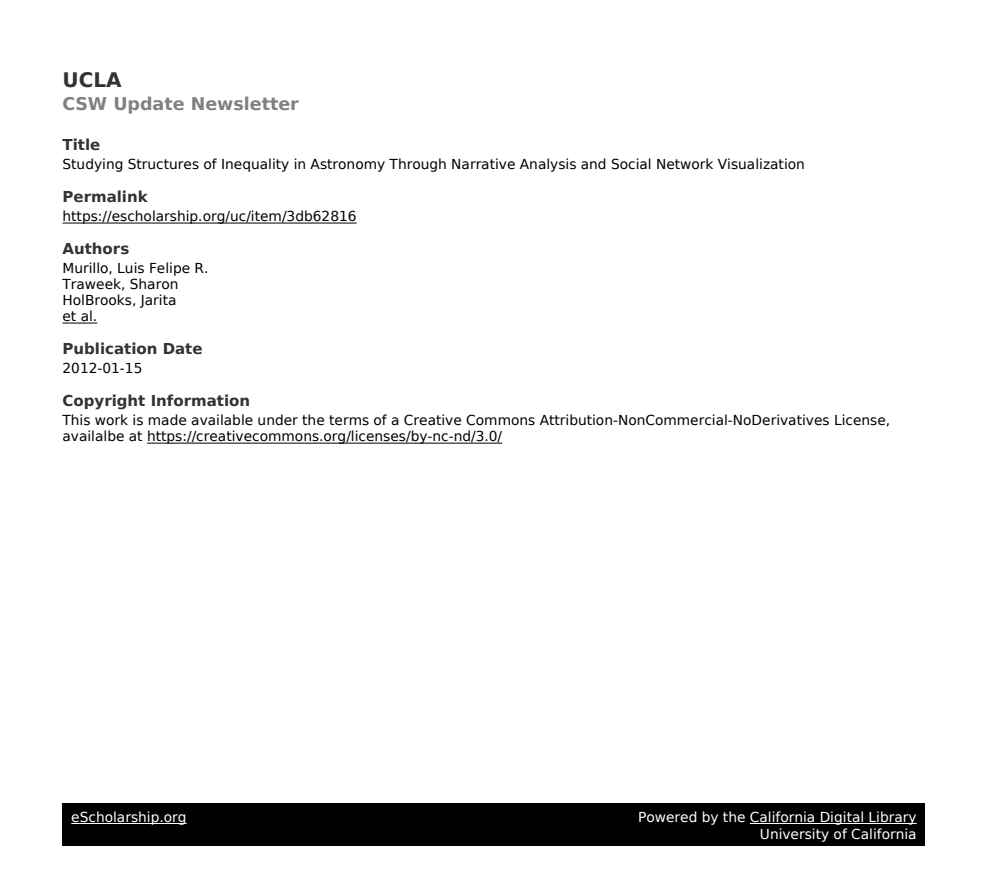
<style>
.page{position:relative;width:988px;height:875px;background:#fff}
.page>*{position:absolute;margin:0;border:0;box-sizing:border-box;transform-origin:0 0}
.t1{font:700 20px "DejaVu Sans";color:#323232}
.t2{font:700 17.5px "DejaVu Sans";color:#808080}
.t3{font:700 15px "DejaVu Sans";color:#323232}
.t4{font:13.75px/16px "DejaVu Sans";color:#000}
.t5{font:13.75px/17.5px "DejaVu Sans";color:#fff;text-align:right}
</style>
<div class="page">
<hr style="left:62px;top:223px;width:294px;height:1px;background:#000">
<hr style="left:62px;top:323px;width:35px;height:1px;background:#000">
<hr style="left:147px;top:443px;width:355px;height:1px;background:#000">
<div style="left:62px;top:804px;width:863px;height:42px;background:#000"></div>
<hr style="left:71px;top:823px;width:115px;height:1px;background:#fff">
<hr style="left:750px;top:823px;width:166px;height:1px;background:#fff">
<h1 class="t1" style="left:62px;top:72px;width:61px">UCLA</h1>
<p class="t2" style="left:62px;top:97px;width:238px">CSW Update Newsletter</p>
<p class="t3" style="left:62px;top:139px;width:39px">Title</p>
<p class="t4" style="left:62px;top:158px;width:744px">Studying Structures of Inequality in Astronomy Through Narrative Analysis and Social Network Visualization</p>
<p class="t3" style="left:62px;top:191px;width:87px">Permalink</p>
<p class="t4" style="left:62px;top:210px;width:295px">https://escholarship.org/uc/item/3db62816</p>
<p class="t3" style="left:62px;top:243px;width:68px">Authors</p>
<p class="t4" style="left:62px;top:262px;width:147px">Murillo, Luis Felipe R.<br>Traweek, Sharon<br>HolBrooks, Jarita<br>et al.</p>
<p class="t3" style="left:62px;top:343px;width:142px">Publication Date</p>
<p class="t4" style="left:62px;top:362px;width:81px">2012-01-15</p>
<p class="t3" style="left:62px;top:395px;width:189px">Copyright Information</p>
<p class="t4" style="left:62px;top:414px;width:829px">This work is made available under the terms of a Creative Commons Attribution-NonCommercial-NoDerivatives License, availalbe at https://creativecommons.org/licenses/by-nc-nd/3.0/</p>
<p class="t5" style="left:71px;top:809px;width:117px">eScholarship.org</p>
<p class="t5" style="left:638px;top:809px;width:280px">Powered by the California Digital Library<br>University of California</p>
</div>
